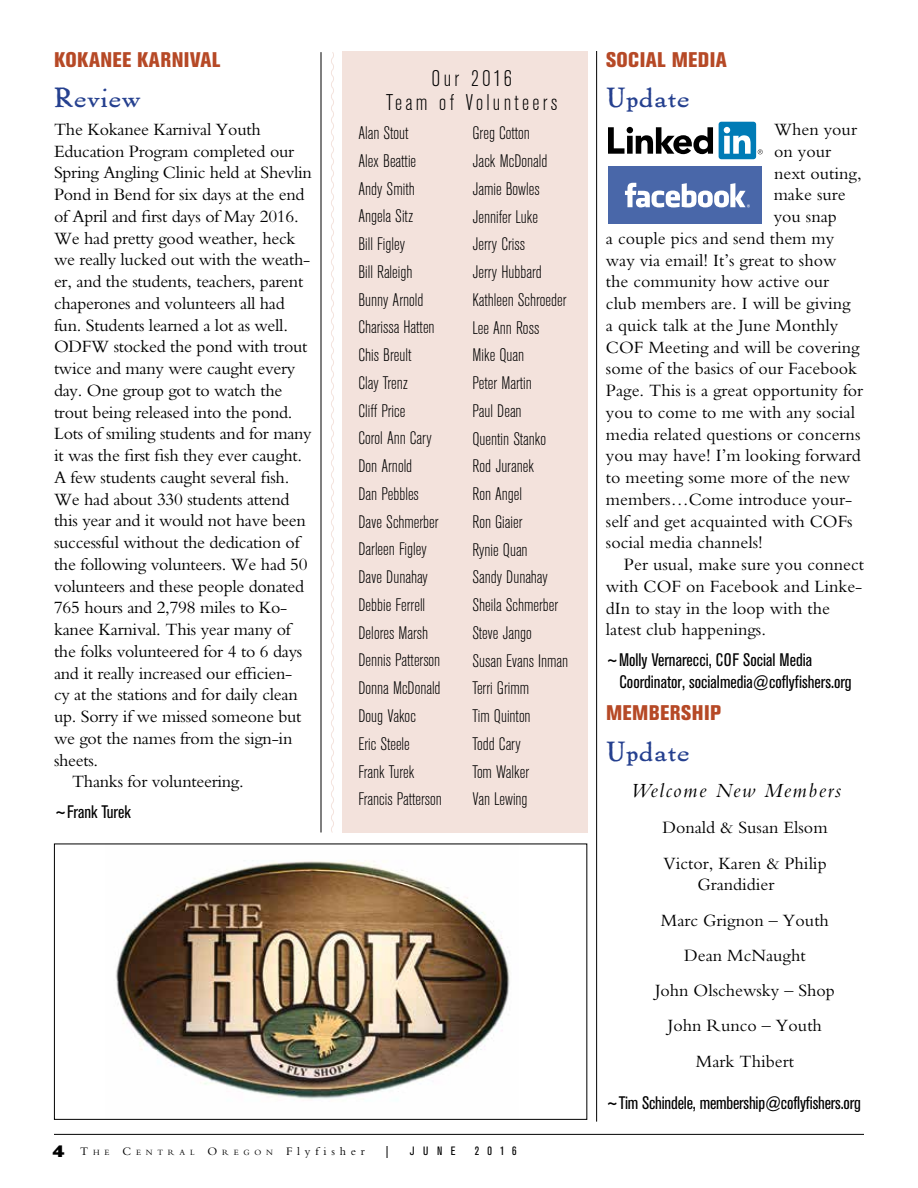
<style>
.page{position:relative;width:918px;height:1188px;background:#fff}
.page>*{position:absolute;margin:0;border:0;box-sizing:border-box;transform-origin:0 0}
.t1{font:27px "Pabst L";color:#25408f}
.t2{font:300 condensed 22.5px/24px "Akzidenz Grotesk BE";letter-spacing:.145em;color:#000;text-align:center}
.t3{font:800 condensed 21px "Akzidenz Grotesk BE";letter-spacing:.02em;color:#b64926}
.t4{font:italic 21px "Bembo";letter-spacing:.08em;color:#000}
.t5{font:18px/35.2px "Bembo";letter-spacing:-.015em;color:#000}
.t6{font:300 condensed 18px/27.8px "Akzidenz Grotesk BE";color:#000}
.t7{font:condensed 18px/21.8px "Akzidenz Grotesk BE";color:#000}
.t8{font:condensed 12px "Akzidenz Grotesk BE";letter-spacing:.7em;color:#000}
.t9{font:8.4px "Bembo";letter-spacing:.57em;color:#000}
.s1{font-family:"Gill Sans Extra Bold Display";font-size:16.5px}
.s2{font-size:12px}
</style>
<div class="page">
<hr style="left:54px;top:1134px;width:810px;height:1px;background:#000">
<svg style="left:758px;top:149px;width:5px;height:5px"></svg>
<svg style="left:608px;top:127px;width:105px;height:27px"></svg>
<div style="left:719px;top:122px;width:37px;height:37px;background:#007bb6;border-radius:3px"></div>
<svg style="left:724px;top:127px;width:27px;height:27px"></svg>
<div style="left:608px;top:166px;width:154px;height:58px;background:#4967a9"></div>
<svg style="left:625px;top:183px;width:125px;height:24px"></svg>
<hr style="left:596px;top:51px;width:1px;height:1071px;background:#000">
<hr style="left:321px;top:52px;width:1px;height:780px;background:#000">
<div style="left:342px;top:51px;width:246px;height:781px;background:#f3e2dc"></div>
<img style="left:116px;top:860px;width:394px;height:239px">
<div style="left:54px;top:844px;width:533px;height:276px;border:1px solid #000"></div>
<svg style="left:331px;top:52px;width:3px;height:781px"></svg>
<p class="t3" style="left:54px;top:47px;width:168px">KOKANEE KARNIVAL</p>
<h1 class="t1" style="left:54px;top:80px;width:88px">Review</h1>
<p class="t5" style="left:54px;top:111px;width:208px">The Kokanee Karnival Youth</p>
<p class="t5" style="left:54px;top:133px;width:242px">Education Program completed our</p>
<p class="t5" style="left:54px;top:155px;width:260px">Spring Angling Clinic held at Shevlin</p>
<p class="t5" style="left:54px;top:177px;width:252px">Pond in Bend for six days at the end</p>
<p class="t5" style="left:54px;top:198px;width:246px">of April and first days of May 2016.</p>
<p class="t5" style="left:54px;top:220px;width:243px">We had pretty good weather, heck</p>
<p class="t5" style="left:54px;top:242px;width:258px">we really lucked out with the weath-</p>
<p class="t5" style="left:54px;top:264px;width:251px">er, and the students, teachers, parent</p>
<p class="t5" style="left:54px;top:285px;width:232px">chaperones and volunteers all had</p>
<p class="t5" style="left:54px;top:307px;width:236px">fun. Students learned a lot as well.</p>
<p class="t5" style="left:54px;top:329px;width:255px">ODFW stocked the pond with trout</p>
<p class="t5" style="left:54px;top:351px;width:243px">twice and many were caught every</p>
<p class="t5" style="left:54px;top:372px;width:230px">day. One group got to watch the</p>
<p class="t5" style="left:54px;top:394px;width:240px">trout being released into the pond.</p>
<p class="t5" style="left:54px;top:416px;width:259px">Lots of smiling students and for many</p>
<p class="t5" style="left:54px;top:438px;width:250px">it was the first fish they ever caught.</p>
<p class="t5" style="left:54px;top:459px;width:237px">A few students caught several fish.</p>
<p class="t5" style="left:54px;top:481px;width:237px">We had about 330 students attend</p>
<p class="t5" style="left:54px;top:503px;width:253px">this year and it would not have been</p>
<p class="t5" style="left:54px;top:525px;width:247px">successful without the dedication of</p>
<p class="t5" style="left:54px;top:546px;width:255px">the following volunteers. We had 50</p>
<p class="t5" style="left:54px;top:568px;width:252px">volunteers and these people donated</p>
<p class="t5" style="left:54px;top:590px;width:235px">765 hours and 2,798 miles to Ko-</p>
<p class="t5" style="left:54px;top:612px;width:238px">kanee Karnival. This year many of</p>
<p class="t5" style="left:54px;top:633px;width:250px">the folks volunteered for 4 to 6 days</p>
<p class="t5" style="left:54px;top:655px;width:240px">and it really increased our efficien-</p>
<p class="t5" style="left:54px;top:677px;width:245px">cy at the stations and for daily clean</p>
<p class="t5" style="left:54px;top:698px;width:249px">up. Sorry if we missed someone but</p>
<p class="t5" style="left:54px;top:720px;width:240px">we got the names from the sign-in</p>
<p class="t5" style="left:54px;top:742px;width:46px">sheets.</p>
<p class="t5" style="left:72px;top:764px;width:173px">Thanks for volunteering.</p>
<p class="t7" style="left:54px;top:801px;width:78px">~Frank Turek</p>
<p class="t2" style="left:386px;top:67px;width:173px">Our 2016<br>Team of Volunteers</p>
<p class="t6" style="left:358px;top:120px;width:85px">Alan Stout<br>Alex Beattie<br>Andy Smith<br>Angela Sitz<br>Bill Figley<br>Bill Raleigh<br>Bunny Arnold<br>Charissa Hatten<br>Chis Breult<br>Clay Trenz<br>Cliff Price<br>Corol Ann Cary<br>Don Arnold<br>Dan Pebbles<br>Dave Schmerber<br>Darleen Figley<br>Dave Dunahay<br>Debbie Ferrell<br>Delores Marsh<br>Dennis Patterson<br>Donna McDonald<br>Doug Vakoc<br>Eric Steele<br>Frank Turek<br>Francis Patterson</p>
<p class="t6" style="left:472px;top:120px;width:97px">Greg Cotton<br>Jack McDonald<br>Jamie Bowles<br>Jennifer Luke<br>Jerry Criss<br>Jerry Hubbard<br>Kathleen Schroeder<br>Lee Ann Ross<br>Mike Quan<br>Peter Martin<br>Paul Dean<br>Quentin Stanko<br>Rod Juranek<br>Ron Angel<br>Ron Giaier<br>Rynie Quan<br>Sandy Dunahay<br>Sheila Schmerber<br>Steve Jango<br>Susan Evans Inman<br>Terri Grimm<br>Tim Quinton<br>Todd Cary<br>Tom Walker<br>Van Lewing</p>
<p class="t9" style="left:52px;top:1148px;width:314px"><span class="s1">4</span> <span class="s2">T</span>HE <span class="s2">C</span>ENTRAL <span class="s2">O</span>REGON <span class="s2">Flyfisher</span></p>
<p class="t8" style="left:386px;top:1145px;width:4px">|</p>
<p class="t8" style="left:410px;top:1145px;width:47px">JUNE</p>
<p class="t8" style="left:475px;top:1145px;width:43px">2016</p>
<p class="t3" style="left:606px;top:47px;width:122px">SOCIAL MEDIA</p>
<h1 class="t1" style="left:606px;top:80px;width:85px">Update</h1>
<p class="t5" style="left:774px;top:112px;width:84px">When your</p>
<p class="t5" style="left:774px;top:133px;width:58px">on your</p>
<p class="t5" style="left:774px;top:155px;width:89px">next outing,</p>
<p class="t5" style="left:774px;top:177px;width:73px">make sure</p>
<p class="t5" style="left:774px;top:199px;width:65px">you snap</p>
<p class="t5" style="left:606px;top:220px;width:230px">a couple pics and send them my</p>
<p class="t5" style="left:606px;top:242px;width:232px">way via email! It’s great to show</p>
<p class="t5" style="left:606px;top:264px;width:225px">the community how active our</p>
<p class="t5" style="left:606px;top:286px;width:246px">club members are. I will be giving</p>
<p class="t5" style="left:606px;top:307px;width:234px">a quick talk at the June Monthly</p>
<p class="t5" style="left:606px;top:329px;width:255px">COF Meeting and will be covering</p>
<p class="t5" style="left:606px;top:351px;width:253px">some of the basics of our Facebook</p>
<p class="t5" style="left:606px;top:373px;width:259px">Page. This is a great opportunity for</p>
<p class="t5" style="left:606px;top:394px;width:251px">you to come to me with any social</p>
<p class="t5" style="left:606px;top:416px;width:256px">media related questions or concerns</p>
<p class="t5" style="left:606px;top:438px;width:256px">you may have! I’m looking forward</p>
<p class="t5" style="left:606px;top:460px;width:246px">to meeting some more of the new</p>
<p class="t5" style="left:606px;top:481px;width:248px">members…Come introduce your-</p>
<p class="t5" style="left:606px;top:503px;width:248px">self and get acquainted with COFs</p>
<p class="t5" style="left:606px;top:525px;width:158px">social media channels!</p>
<p class="t5" style="left:624px;top:546px;width:242px">Per usual, make sure you connect</p>
<p class="t5" style="left:606px;top:568px;width:258px">with COF on Facebook and Linke-</p>
<p class="t5" style="left:606px;top:590px;width:226px">dIn to stay in the loop with the</p>
<p class="t5" style="left:606px;top:612px;width:162px">latest club happenings.</p>
<p class="t7" style="left:619px;top:649px;width:234px;text-indent:-14px">~Molly Vernarecci, COF Social Media<br>Coordinator, socialmedia@coflyfishers.org</p>
<p class="t3" style="left:606px;top:701px;width:117px">MEMBERSHIP</p>
<h1 class="t1" style="left:606px;top:734px;width:85px">Update</h1>
<p class="t4" style="left:631px;top:778px;width:212px">Welcome New Members</p>
<p class="t5" style="left:662px;top:810px;width:167px">Donald &amp; Susan Elsom<br>Victor, Karen &amp; Philip</p>
<p class="t5" style="left:697px;top:867px;width:79px">Grandidier</p>
<p class="t5" style="left:661px;top:902px;width:170px">Marc Grignon – Youth</p>
<p class="t5" style="left:684px;top:937px;width:123px">Dean McNaught</p>
<p class="t5" style="left:655px;top:972px;width:181px">John Olschewsky – Shop</p>
<p class="t5" style="left:668px;top:1008px;width:155px">John Runco – Youth</p>
<p class="t5" style="left:696px;top:1043px;width:100px">Mark Thibert</p>
<p class="t7" style="left:606px;top:1093px;width:256px">~Tim Schindele, membership@coflyfishers.org</p>
</div>
